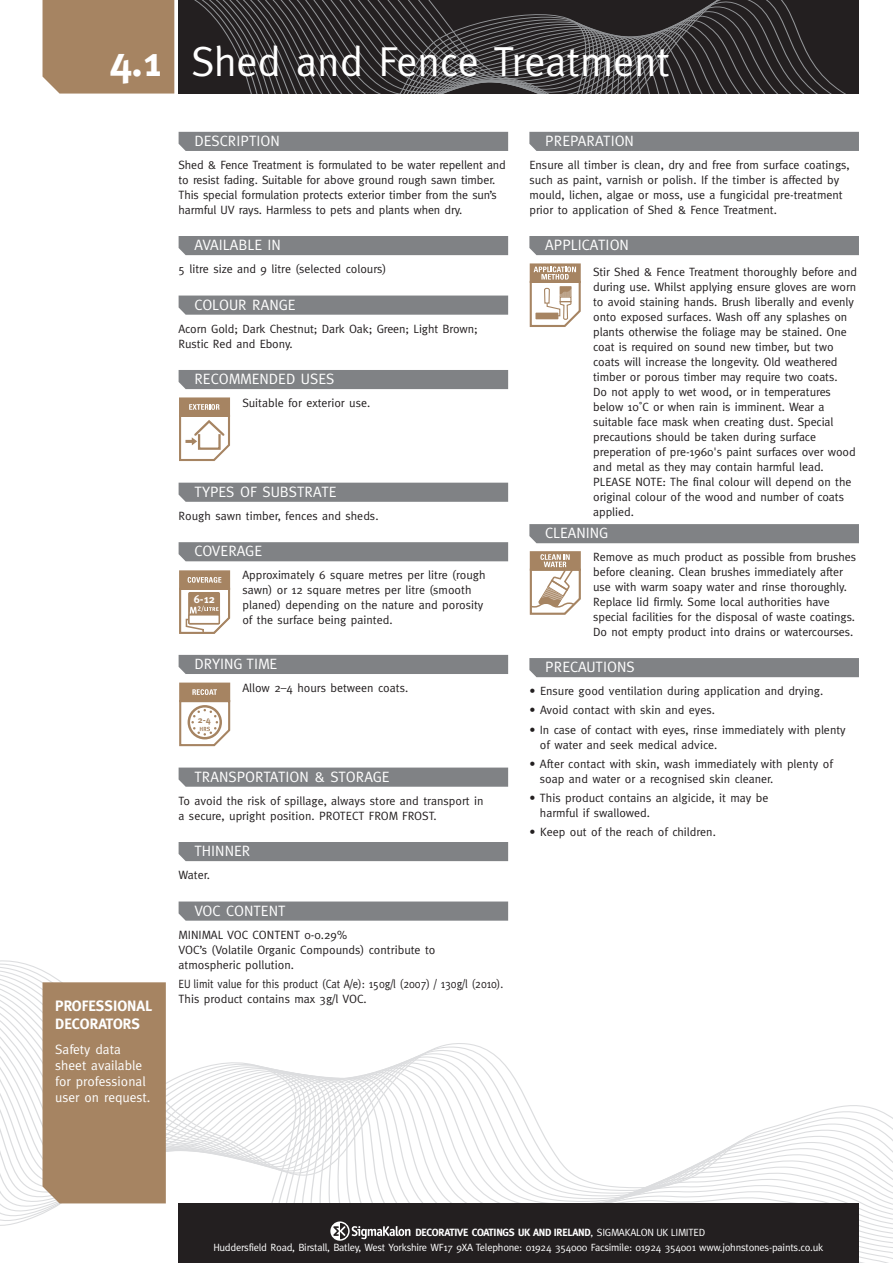
<style>
.page{position:relative;width:893px;height:1263px;background:#fff}
.page>*{position:absolute;margin:0;border:0;box-sizing:border-box;transform-origin:0 0}
.t1{font:42px "Meta";color:#fff}
.t2{font:700 42px "Meta";color:#fff}
.t3{font:15px "Meta";color:#fff}
.t4{font:700 15px/18px "Meta";color:#fff}
.t5{font:13.5px/16.2px "Meta";color:#fff}
.t6{font:12px/15px "Meta";letter-spacing:-.005em;color:#231f20}
.t7{font:12px/15px "Meta";letter-spacing:-.005em;color:#231f20;scale:.9 1}
.t8{font:700 11.25px "Meta";color:#fff}
.t9{font:10.5px/15px "Meta";letter-spacing:-.02em;color:#fff}
.t10{font:700 9px "Meta";color:#a68462}
.s1{font-weight:700}
</style>
<div class="page">
<svg style="left:0;top:999px;width:893px;height:264px"></svg>
<svg style="left:179px;top:0;width:680px;height:94px;background:#353233"></svg>
<div style="left:43px;top:0;width:131px;height:94px;background:#a68462"></div>
<div style="left:43px;top:982px;width:123px;height:221px;background:#a68462"></div>
<div style="left:529px;top:658px;width:330px;height:19px;background:#808285"></div>
<svg style="left:179px;top:901px;width:329px;height:20px;background:#85878a"></svg>
<div style="left:179px;top:842px;width:329px;height:19px;background:#808285"></div>
<svg style="left:179px;top:767px;width:329px;height:20px;background:#85878a"></svg>
<div style="left:179px;top:655px;width:329px;height:19px;background:#808285"></div>
<div style="left:179px;top:542px;width:329px;height:19px;background:#808285"></div>
<div style="left:529px;top:236px;width:330px;height:19px;background:#808285"></div>
<div style="left:529px;top:524px;width:330px;height:19px;background:#808285"></div>
<div style="left:179px;top:296px;width:329px;height:19px;background:#808285"></div>
<div style="left:179px;top:236px;width:329px;height:19px;background:#808285"></div>
<div style="left:179px;top:483px;width:329px;height:19px;background:#808285"></div>
<div style="left:179px;top:370px;width:329px;height:19px;background:#808285"></div>
<div style="left:179px;top:132px;width:329px;height:19px;background:#808285"></div>
<div style="left:529px;top:132px;width:330px;height:19px;background:#808285"></div>
<div style="left:180px;top:398px;width:49px;height:18px;background:#a68462"></div>
<svg style="left:179px;top:404px;width:51px;height:57px"></svg>
<div style="left:180px;top:571px;width:49px;height:18px;background:#a68462"></div>
<div style="left:179px;top:570px;width:51px;height:20px;border:2px solid #a68462"></div>
<svg style="left:179px;top:577px;width:51px;height:57px"></svg>
<div style="left:530px;top:264px;width:51px;height:19px;border:2px solid #a68462"></div>
<svg style="left:529px;top:267px;width:52px;height:60px"></svg>
<div style="left:530px;top:552px;width:51px;height:19px;border:2px solid #a68462"></div>
<svg style="left:529px;top:554px;width:52px;height:61px"></svg>
<div style="left:180px;top:684px;width:49px;height:17px;background:#a68462"></div>
<div style="left:179px;top:683px;width:51px;height:19px;border:2px solid #a68462"></div>
<svg style="left:179px;top:689px;width:51px;height:57px"></svg>
<div style="left:179px;top:1203px;width:680px;height:60px;background:#231f20"></div>
<svg style="left:330px;top:1221px;width:80px;height:20px"></svg>
<h1 class="t2" style="left:109px;top:36px;width:54px">4.1</h1>
<h1 class="t1" style="left:191px;top:36px;width:480px">Shed and Fence Treatment</h1>
<p class="t4" style="left:55px;top:996px;width:99px">PROFESSIONAL<br>DECORATORS</p>
<p class="t5" style="left:55px;top:1041px;width:97px">Safety data sheet available for professional user on request.</p>
<p class="t3" style="left:194px;top:132px;width:87px">DESCRIPTION</p>
<p class="t6" style="left:179px;top:157px;width:329px">Shed &amp; Fence Treatment is formulated to be water repellent and to resist fading. Suitable for above ground rough sawn timber.<br>This special formulation protects exterior timber from the sun’s harmful UV rays. Harmless to pets and plants when dry.</p>
<p class="t3" style="left:194px;top:236px;width:88px">AVAILABLE IN</p>
<p class="t6" style="left:179px;top:261px;width:209px">5 litre size and 9 litre (selected colours)</p>
<p class="t3" style="left:194px;top:296px;width:103px">COLOUR RANGE</p>
<p class="t6" style="left:179px;top:321px;width:301px">Acorn Gold; Dark Chestnut; Dark Oak; Green; Light Brown;<br>Rustic Red and Ebony.</p>
<p class="t3" style="left:194px;top:370px;width:142px">RECOMMENDED USES</p>
<p class="t6" style="left:242px;top:395px;width:129px">Suitable for exterior use.</p>
<p class="t3" style="left:194px;top:483px;width:144px">TYPES OF SUBSTRATE</p>
<p class="t6" style="left:179px;top:508px;width:201px">Rough sawn timber, fences and sheds.</p>
<p class="t3" style="left:194px;top:542px;width:69px">COVERAGE</p>
<p class="t6" style="left:242px;top:568px;width:245px">Approximately 6 square metres per litre (rough sawn) or 12 square metres per litre (smooth planed) depending on the nature and porosity of the surface being painted.</p>
<p class="t8" style="left:194px;top:593px;width:22px">6-12</p>
<p class="t3" style="left:194px;top:655px;width:85px">DRYING TIME</p>
<p class="t6" style="left:242px;top:680px;width:167px">Allow 2–4 hours between coats.</p>
<p class="t10" style="left:198px;top:714px;width:14px">2-4</p>
<p class="t3" style="left:194px;top:768px;width:197px">TRANSPORTATION &amp; STORAGE</p>
<p class="t6" style="left:179px;top:793px;width:306px">To avoid the risk of spillage, always store and transport in a secure, upright position. PROTECT FROM FROST.</p>
<p class="t3" style="left:194px;top:842px;width:58px">THINNER</p>
<p class="t6" style="left:179px;top:867px;width:33px">Water.</p>
<p class="t3" style="left:194px;top:902px;width:93px">VOC CONTENT</p>
<p class="t6" style="left:179px;top:927px;width:258px">MINIMAL VOC CONTENT 0-0.29%<br>VOC’s (Volatile Organic Compounds) contribute to atmospheric pollution.</p>
<p class="t7" style="left:179px;top:976px;width:362px">EU limit value for this product (Cat A/e): 150g/l (2007) / 130g/l (2010).<br>This product contains max 3g/l VOC.</p>
<p class="t3" style="left:545px;top:132px;width:90px">PREPARATION</p>
<p class="t6" style="left:529px;top:157px;width:322px">Ensure all timber is clean, dry and free from surface coatings, such as paint, varnish or polish. If the timber is affected by mould, lichen, algae or moss, use a fungicidal pre-treatment prior to application of Shed &amp; Fence Treatment.</p>
<p class="t3" style="left:545px;top:236px;width:85px">APPLICATION</p>
<p class="t6" style="left:593px;top:265px;width:265px">Stir Shed &amp; Fence Treatment thoroughly before and during use. Whilst applying ensure gloves are worn to avoid staining hands. Brush liberally and evenly onto exposed surfaces. Wash off any splashes on plants otherwise the foliage may be stained. One coat is required on sound new timber, but two coats will increase the longevity. Old weathered timber or porous timber may require two coats.<br>Do not apply to wet wood, or in temperatures below 10˚C or when rain is imminent. Wear a suitable face mask when creating dust. Special precautions should be taken during surface preperation of pre-1960's paint surfaces over wood and metal as they may contain harmful lead.<br>PLEASE NOTE: The final colour will depend on the original colour of the wood and number of coats applied.</p>
<p class="t3" style="left:545px;top:524px;width:65px">CLEANING</p>
<p class="t6" style="left:593px;top:549px;width:264px">Remove as much product as possible from brushes before cleaning. Clean brushes immediately after use with warm soapy water and rinse thoroughly.<br>Replace lid firmly. Some local authorities have special facilities for the disposal of waste coatings.<br>Do not empty product into drains or watercourses.</p>
<p class="t3" style="left:545px;top:658px;width:91px">PRECAUTIONS</p>
<p class="t6" style="left:529px;top:683px;width:295px">• Ensure good ventilation during application and drying.</p>
<p class="t6" style="left:529px;top:703px;width:187px">• Avoid contact with skin and eyes.</p>
<p class="t6" style="left:540px;top:722px;width:307px;text-indent:-10px">• In case of contact with eyes, rinse immediately with plenty of water and seek medical advice.</p>
<p class="t6" style="left:540px;top:756px;width:294px;text-indent:-10px">• After contact with skin, wash immediately with plenty of soap and water or a recognised skin cleaner.</p>
<p class="t6" style="left:540px;top:790px;width:230px;text-indent:-10px">• This product contains an algicide, it may be harmful if swallowed.</p>
<p class="t6" style="left:529px;top:825px;width:188px">• Keep out of the reach of children.</p>
<p class="t9" style="left:213px;top:1225px;width:611px;text-indent:202px"><span class="s1">DECORATIVE COATINGS UK AND IRELAND</span>, SIGMAKALON UK LIMITED<br>Huddersfield Road, Birstall, Batley, West Yorkshire WF17 9XA Telephone: 01924 354000 Facsimile: 01924 354001 www.johnstones-paints.co.uk</p>
</div>
